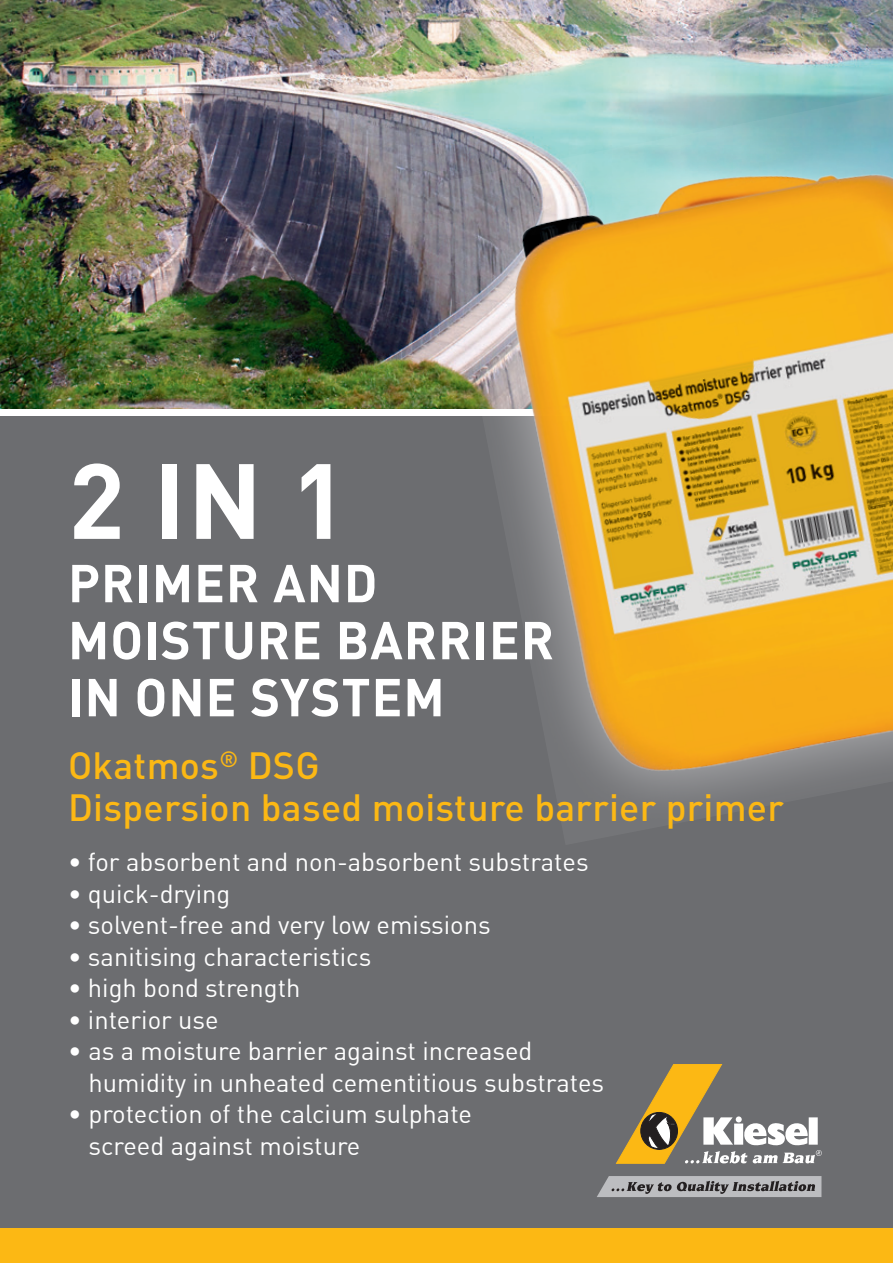
<style>
.page{position:relative;width:893px;height:1263px;background:#fff}
.page>*{position:absolute;margin:0;border:0;box-sizing:border-box;transform-origin:0 0}
.t1{font:700 105px "DIN";color:#fff}
.t2{font:700 52.5px/57px "DIN";letter-spacing:.02em;color:#fff}
.t3{font:500 37.5px/42px "DIN";letter-spacing:.01em;color:#fcb814}
.t4{font:25.5px/31.5px "DIN";color:#fff}
</style>
<div class="page">
<div style="left:0;top:417px;width:893px;height:816px;background:#6c6d70"></div>
<div style="left:0;top:1229px;width:893px;height:34px;background:#fcb814"></div>
<img style="left:0;top:0;width:893px;height:408px">
<svg style="left:437px;top:73px;width:456px;height:344px;background:#a4c8c3"></svg>
<img style="left:446px;top:103px;width:447px;height:708px">
<svg style="left:597px;top:1176px;width:224px;height:21px;background:#9d9da0"></svg>
<svg style="left:616px;top:1064px;width:206px;height:100px"></svg>
<h1 class="t1" style="left:68px;top:432px;width:281px">2IN1</h1>
<h2 class="t2" style="left:68px;top:552px;width:488px">PRIMER AND<br>MOISTURE BARRIER<br>IN ONE SYSTEM</h2>
<h3 class="t3" style="left:68px;top:743px;width:717px">Okatmos<sup>®</sup> DSG<br>Dispersion based moisture barrier primer</h3>
<p class="t4" style="left:68px;top:845px;width:522px">• for absorbent and non-absorbent substrates</p>
<p class="t4" style="left:68px;top:877px;width:164px">• quick-drying</p>
<p class="t4" style="left:68px;top:908px;width:424px">• solvent-free and very low emissions</p>
<p class="t4" style="left:68px;top:940px;width:305px">• sanitising characteristics</p>
<p class="t4" style="left:68px;top:971px;width:234px">• high bond strength</p>
<p class="t4" style="left:68px;top:1003px;width:152px">• interior use</p>
<p class="t4" style="left:88px;top:1034px;width:517px;text-indent:-20px">• as a moisture barrier against increased humidity in unheated cementitious substrates</p>
<p class="t4" style="left:88px;top:1097px;width:385px;text-indent:-20px">• protection of the calcium sulphate screed against moisture</p>
</div>
